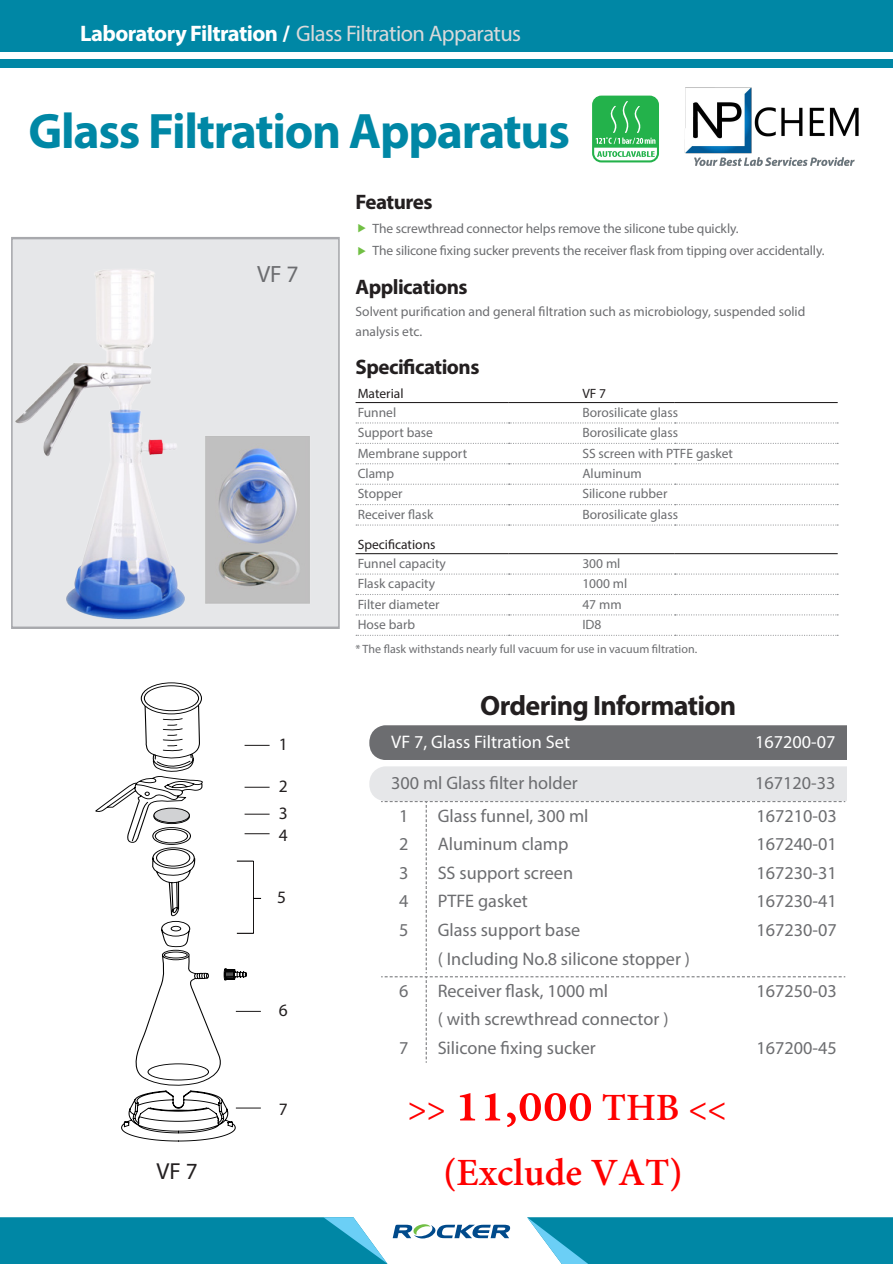
<style>
.page{position:relative;width:893px;height:1264px;background:#fff}
.page>*{position:absolute;margin:0;border:0;box-sizing:border-box;transform-origin:0 0}
.t1{font:700 50.1px "Myriad Pro";letter-spacing:-.025em;color:#0087a5}
.t2{font:700 47.1px/64.3px "Adobe Thai";color:#f00;text-align:center}
.t3{font:700 28.05px "Myriad Pro";letter-spacing:-.025em;color:#231f20}
.t4{font:23.55px "Myriad Pro";color:#6c6d70}
.t5{font:23.25px "Myriad Pro";color:#231f20}
.t6{font:22.5px "Myriad Pro";letter-spacing:-.025em;color:#d9d9da}
.t7{font:700 21px "Myriad Pro";letter-spacing:-.025em;color:#231f20}
.t8{font:18.15px "Myriad Pro";color:#6c6d70}
.t9{font:18.15px "Myriad Pro";color:#fff}
.t10{font:17.4px/27px "Myriad Pro";color:#231f20}
.t11{font:13.5px/22.6px "Myriad Pro";color:#6c6d70}
.t12{font:13.5px/19px "Myriad Pro";color:#231f20}
.t13{font:12px "Myriad Pro";color:#6c6d70}
.s1{font-weight:700;color:#fff}
.s2{color:#6c6d70}
.s3{font-size:65.1px}
</style>
<div class="page">
<div style="left:0;top:0;width:892px;height:52px;background:#0087a5"></div>
<div style="left:0;top:59px;width:892px;height:9px;background:#0087a5"></div>
<svg style="left:592px;top:96px;width:66px;height:66px;background:#52c271"></svg>
<hr style="left:355px;top:402px;width:153px;height:1px;background:#231f20">
<hr style="left:508px;top:402px;width:166px;height:1px;background:#231f20">
<hr style="left:674px;top:402px;width:163px;height:1px;background:#231f20">
<svg style="left:356px;top:422px;width:481px;height:1px"></svg>
<svg style="left:356px;top:443px;width:481px;height:1px"></svg>
<svg style="left:356px;top:463px;width:481px;height:1px"></svg>
<svg style="left:356px;top:483px;width:481px;height:2px"></svg>
<svg style="left:356px;top:504px;width:481px;height:1px"></svg>
<svg style="left:356px;top:524px;width:481px;height:1px"></svg>
<hr style="left:355px;top:553px;width:153px;height:1px;background:#231f20">
<hr style="left:508px;top:553px;width:166px;height:1px;background:#231f20">
<hr style="left:674px;top:553px;width:163px;height:1px;background:#231f20">
<svg style="left:356px;top:573px;width:481px;height:1px"></svg>
<svg style="left:356px;top:594px;width:481px;height:1px"></svg>
<svg style="left:356px;top:614px;width:481px;height:1px"></svg>
<svg style="left:356px;top:635px;width:481px;height:1px"></svg>
<svg style="left:11px;top:237px;width:329px;height:392px;background:#b9babd"></svg>
<img style="left:11px;top:240px;width:326px;height:387px">
<div style="left:369px;top:725px;width:477px;height:35px;background:#6c6d70"></div>
<svg style="left:369px;top:766px;width:477px;height:296px"></svg>
<svg style="left:527px;top:1217px;width:365px;height:47px;background:#118fac"></svg>
<svg style="left:0;top:1217px;width:510px;height:47px"></svg>
<svg style="left:95px;top:682px;width:174px;height:459px"></svg>
<img style="left:684px;top:87px;width:175px;height:79px">
<p class="t6" style="left:80px;top:19px;width:442px"><span class="s1">Laboratory Filtration /</span> Glass Filtration Apparatus</p>
<p class="t1" style="left:28px;top:99px;width:542px">Glass Filtration Apparatus</p>
<p class="t7" style="left:355px;top:188px;width:78px">Features</p>
<p class="t11" style="left:372px;top:217px;width:453px">The screwthread connector helps remove the silicone tube quickly.<br>The silicone fixing sucker prevents the receiver flask from tipping over accidentally.</p>
<p class="t5" style="left:156px;top:1156px;width:43px">VF 7</p>
<p class="t4" style="left:257px;top:259px;width:43px">VF 7</p>
<p class="t10" style="left:278px;top:730px;width:10px">1</p>
<p class="t10" style="left:278px;top:772px;width:10px">2<br>3</p>
<p class="t10" style="left:278px;top:821px;width:10px">4</p>
<p class="t10" style="left:277px;top:883px;width:10px">5</p>
<p class="t10" style="left:278px;top:996px;width:10px">6</p>
<p class="t10" style="left:278px;top:1095px;width:10px">7</p>
<p class="t7" style="left:355px;top:274px;width:113px">Applications</p>
<p class="t11" style="left:355px;top:302px;width:451px;line-height:19.5px">Solvent purification and general filtration such as microbiology, suspended solid analysis etc.</p>
<p class="t7" style="left:355px;top:353px;width:125px">Specifications</p>
<p class="t12" style="left:357px;top:383px;width:47px">Material</p>
<p class="t12" style="left:582px;top:383px;width:25px">VF 7</p>
<p class="t11" style="left:357px;top:401px;width:40px">Funnel</p>
<p class="t11" style="left:582px;top:401px;width:97px">Borosilicate glass</p>
<p class="t11" style="left:357px;top:421px;width:77px">Support base</p>
<p class="t11" style="left:582px;top:421px;width:97px">Borosilicate glass</p>
<p class="t11" style="left:357px;top:441px;width:111px">Membrane support</p>
<p class="t11" style="left:582px;top:441px;width:152px">SS screen with PTFE gasket</p>
<p class="t11" style="left:357px;top:462px;width:38px">Clamp</p>
<p class="t11" style="left:582px;top:462px;width:61px">Aluminum</p>
<p class="t11" style="left:357px;top:482px;width:46px">Stopper</p>
<p class="t11" style="left:582px;top:482px;width:87px">Silicone rubber</p>
<p class="t11" style="left:357px;top:503px;width:77px">Receiver flask</p>
<p class="t11" style="left:582px;top:503px;width:97px">Borosilicate glass</p>
<p class="t12" style="left:357px;top:534px;width:90px">Specifications<br><span class="s2">Funnel capacity</span></p>
<p class="t11" style="left:582px;top:552px;width:40px">300 ml</p>
<p class="t11" style="left:357px;top:572px;width:79px">Flask capacity</p>
<p class="t11" style="left:582px;top:572px;width:47px">1000 ml</p>
<p class="t11" style="left:357px;top:592px;width:83px">Filter diameter</p>
<p class="t11" style="left:582px;top:592px;width:41px">47 mm</p>
<p class="t11" style="left:357px;top:613px;width:59px">Hose barb</p>
<p class="t11" style="left:582px;top:613px;width:21px">ID8</p>
<p class="t13" style="left:355px;top:641px;width:343px">* The flask withstands nearly full vacuum for use in vacuum filtration.</p>
<p class="t3" style="left:480px;top:687px;width:257px">Ordering Information</p>
<p class="t9" style="left:391px;top:731px;width:180px">VF 7, Glass Filtration Set</p>
<p class="t9" style="left:754px;top:731px;width:82px">167200-07</p>
<p class="t8" style="left:391px;top:772px;width:188px">300 ml Glass filter holder</p>
<p class="t8" style="left:754px;top:772px;width:82px">167120-33</p>
<p class="t8" style="left:399px;top:804px;width:11px">1</p>
<p class="t8" style="left:437px;top:804px;width:152px">Glass funnel, 300 ml</p>
<p class="t8" style="left:756px;top:804px;width:82px">167210-03</p>
<p class="t8" style="left:399px;top:832px;width:11px">2</p>
<p class="t8" style="left:437px;top:832px;width:132px">Aluminum clamp</p>
<p class="t8" style="left:756px;top:832px;width:82px">167240-01</p>
<p class="t8" style="left:399px;top:861px;width:11px">3</p>
<p class="t8" style="left:437px;top:861px;width:137px">SS support screen</p>
<p class="t8" style="left:756px;top:861px;width:82px">167230-31</p>
<p class="t8" style="left:399px;top:890px;width:11px">4</p>
<p class="t8" style="left:437px;top:890px;width:92px">PTFE gasket</p>
<p class="t8" style="left:756px;top:890px;width:82px">167230-41</p>
<p class="t8" style="left:399px;top:918px;width:11px">5</p>
<p class="t8" style="left:437px;top:918px;width:144px">Glass support base</p>
<p class="t8" style="left:756px;top:918px;width:82px">167230-07</p>
<p class="t8" style="left:437px;top:947px;width:254px">( Including No.8 silicone stopper )</p>
<p class="t8" style="left:399px;top:979px;width:11px">6</p>
<p class="t8" style="left:437px;top:979px;width:172px">Receiver flask, 1000 ml</p>
<p class="t8" style="left:756px;top:979px;width:82px">167250-03</p>
<p class="t8" style="left:437px;top:1008px;width:232px">( with screwthread connector )</p>
<p class="t8" style="left:399px;top:1036px;width:11px">7</p>
<p class="t8" style="left:437px;top:1036px;width:160px">Silicone fixing sucker</p>
<p class="t8" style="left:756px;top:1036px;width:82px">167200-45</p>
<h2 class="t2" style="left:408px;top:1071px;width:320px">&gt;&gt; <span class="s3">11,000</span> THB &lt;&lt; (Exclude VAT)</h2>
</div>
